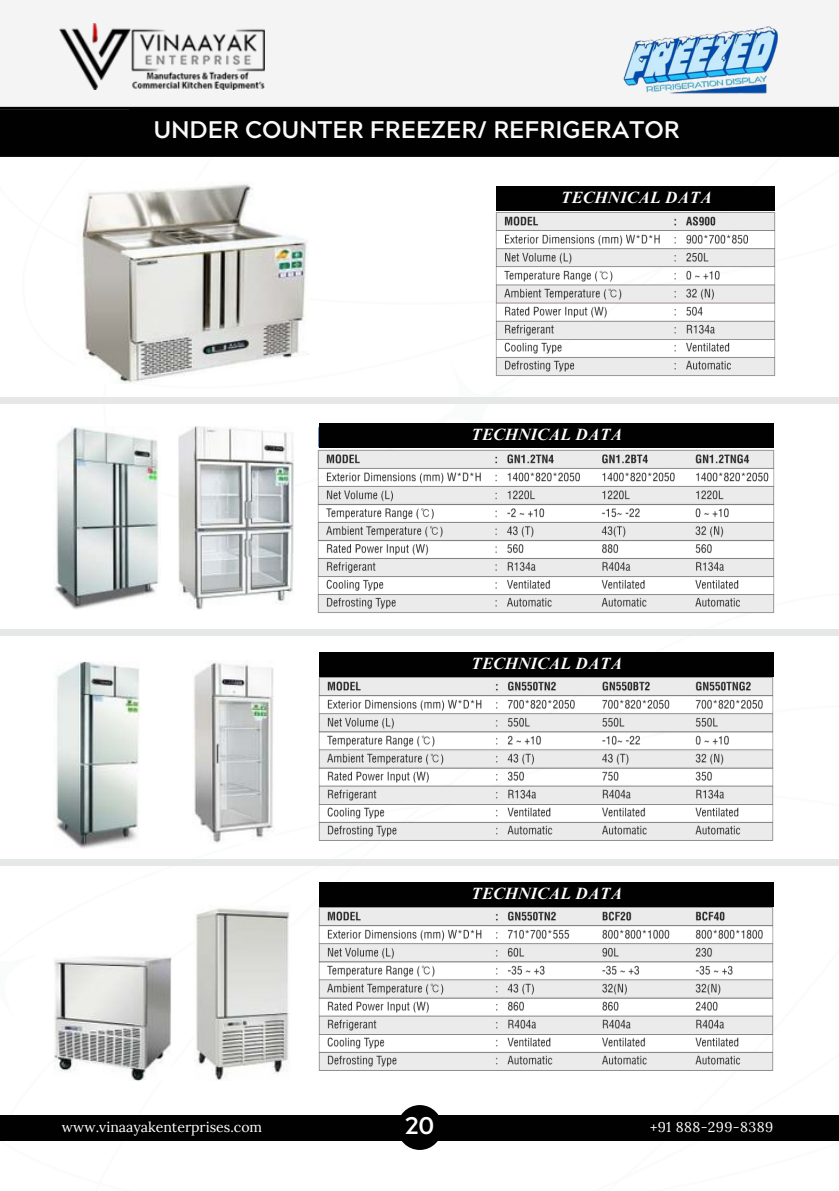
<style>
.page{position:relative;width:839px;height:1191px;background:#fff}
.page>*{position:absolute;margin:0;border:0;box-sizing:border-box;transform-origin:0 0}
.t1{font:700 24px "Acherus Grotesque";color:#fafafa}
.t2{font:700 24px "Acherus Grotesque";color:#fff}
.t3{font:italic 700 16.4px "Times NRMT Pro";color:#fff}
.t4{font:14px "Lora";color:#fff}
.t5{font:14px "Lora";letter-spacing:.025em;color:#fff}
</style>
<div class="page">
<svg style="left:0;top:609px;width:838px;height:541px"></svg>
<div style="left:0;top:1115px;width:838px;height:25px;background:#010101"></div>
<div style="left:397px;top:1105px;width:45px;height:45px;background:#010101;border-radius:50%"></div>
<div style="left:0;top:0;width:838px;height:110px;background:#f4f4f4"></div>
<img style="left:59px;top:23px;width:206px;height:66px">
<div style="left:0;top:110px;width:838px;height:47px;background:#010101"></div>
<div style="left:129px;top:108px;width:709px;height:25px;background:#010101"></div>
<hr style="left:0;top:107px;width:838px;height:3px;background:#010101">
<img style="left:495px;top:212px;width:281px;height:165px">
<img style="left:80px;top:184px;width:228px;height:200px">
<img style="left:312px;top:423px;width:468px;height:197px">
<img style="left:54px;top:426px;width:105px;height:183px">
<img style="left:192px;top:661px;width:82px;height:183px">
<img style="left:178px;top:426px;width:116px;height:183px">
<img style="left:53px;top:661px;width:87px;height:188px">
<div style="left:0;top:630px;width:838px;height:6px;background:#e5e8e7"></div>
<div style="left:0;top:860px;width:838px;height:6px;background:#e5e8e7"></div>
<img style="left:313px;top:648px;width:466px;height:199px">
<img style="left:313px;top:878px;width:466px;height:199px">
<img style="left:194px;top:905px;width:96px;height:176px">
<img style="left:53px;top:954px;width:119px;height:127px">
<div style="left:496px;top:186px;width:279px;height:25px;background:#010101"></div>
<div style="left:319px;top:423px;width:454px;height:25px;background:#010101"></div>
<div style="left:319px;top:652px;width:454px;height:25px;background:#010101"></div>
<div style="left:319px;top:882px;width:454px;height:25px;background:#010101"></div>
<img style="left:623px;top:26px;width:155px;height:68px">
<p class="t1" style="left:154px;top:120px;width:527px">UNDER COUNTER FREEZER/ REFRIGERATOR</p>
<p class="t3" style="left:560px;top:192px;width:153px">TECHNICAL DATA</p>
<p class="t3" style="left:471px;top:428px;width:153px">TECHNICAL DATA</p>
<p class="t3" style="left:471px;top:657px;width:153px">TECHNICAL DATA</p>
<h2 class="t3" style="left:471px;top:887px;width:153px">TECHNICAL DATA</h2>
<p class="t4" style="left:62px;top:1118px;width:202px">www.vinaayakenterprises.com</p>
<h1 class="t2" style="left:405px;top:1116px;width:31px">20</h1>
<p class="t5" style="left:650px;top:1118px;width:124px">+91 888-299-8389</p>
</div>
